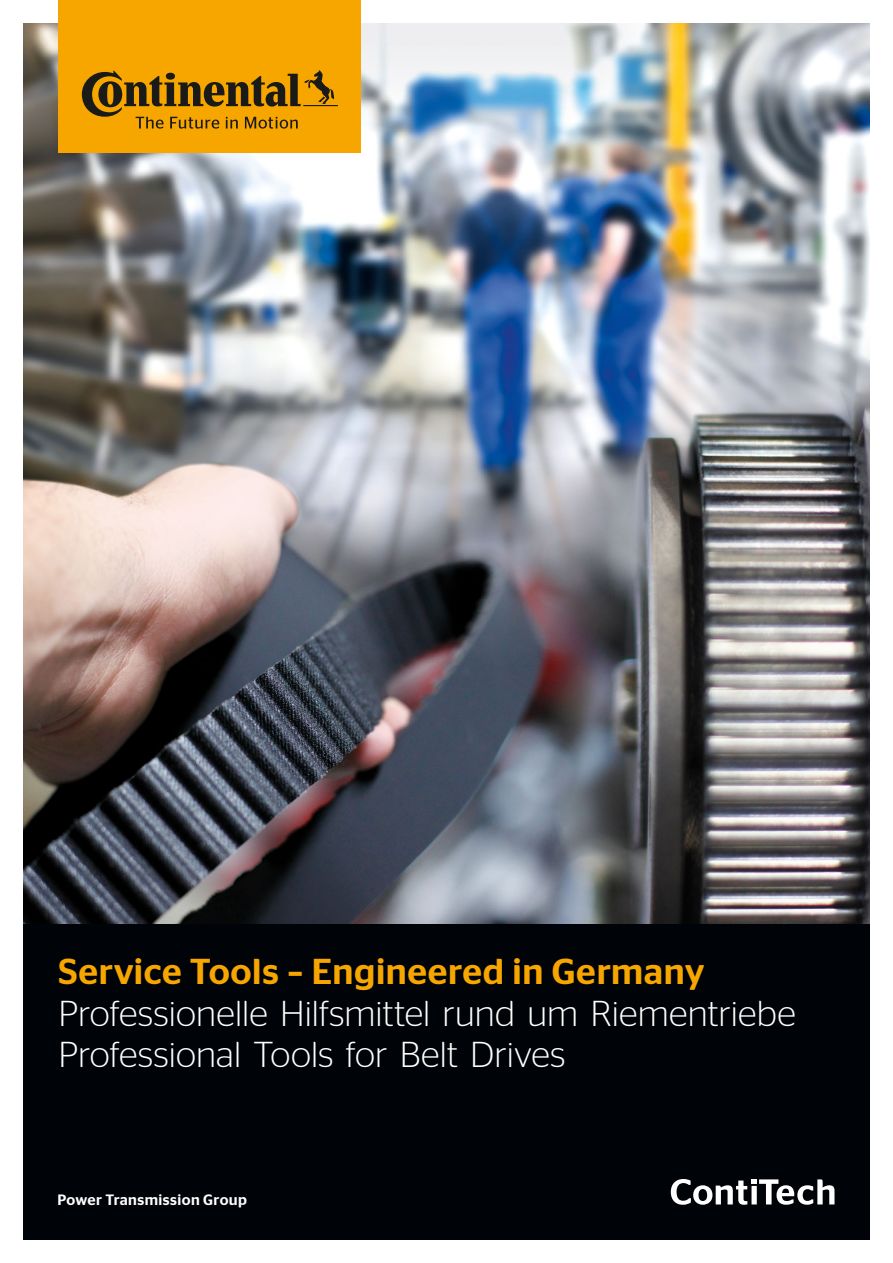
<style>
.page{position:relative;width:893px;height:1263px;background:#fff}
.page>*{position:absolute;margin:0;border:0;box-sizing:border-box;transform-origin:0 0}
.t1{font:300 36px/41.2px "Continental Stag Sans LCG";letter-spacing:.005em;color:#fff}
.t2{font:500 36px "Continental Stag Sans LCG";letter-spacing:.015em;color:#f7a600}
.t3{font:500 15px "Continental Stag Sans LCG";letter-spacing:.025em;color:#fff}
</style>
<div class="page">
<img style="left:23px;top:23px;width:847px;height:901px">
<div style="left:23px;top:924px;width:847px;height:315px;background:#000308"></div>
<div style="left:58px;top:0;width:303px;height:152px;background:#f7a600"></div>
<svg style="left:82px;top:70px;width:256px;height:59px"></svg>
<svg style="left:671px;top:1179px;width:163px;height:26px"></svg>
<p class="t2" style="left:58px;top:946px;width:648px">Service Tools – Engineered in Germany</p>
<p class="t1" style="left:58px;top:989px;width:739px">Professionelle Hilfsmittel rund um Riementriebe<br>Professional Tools for Belt Drives</p>
<p class="t3" style="left:57px;top:1188px;width:191px">Power Transmission Group</p>
</div>
